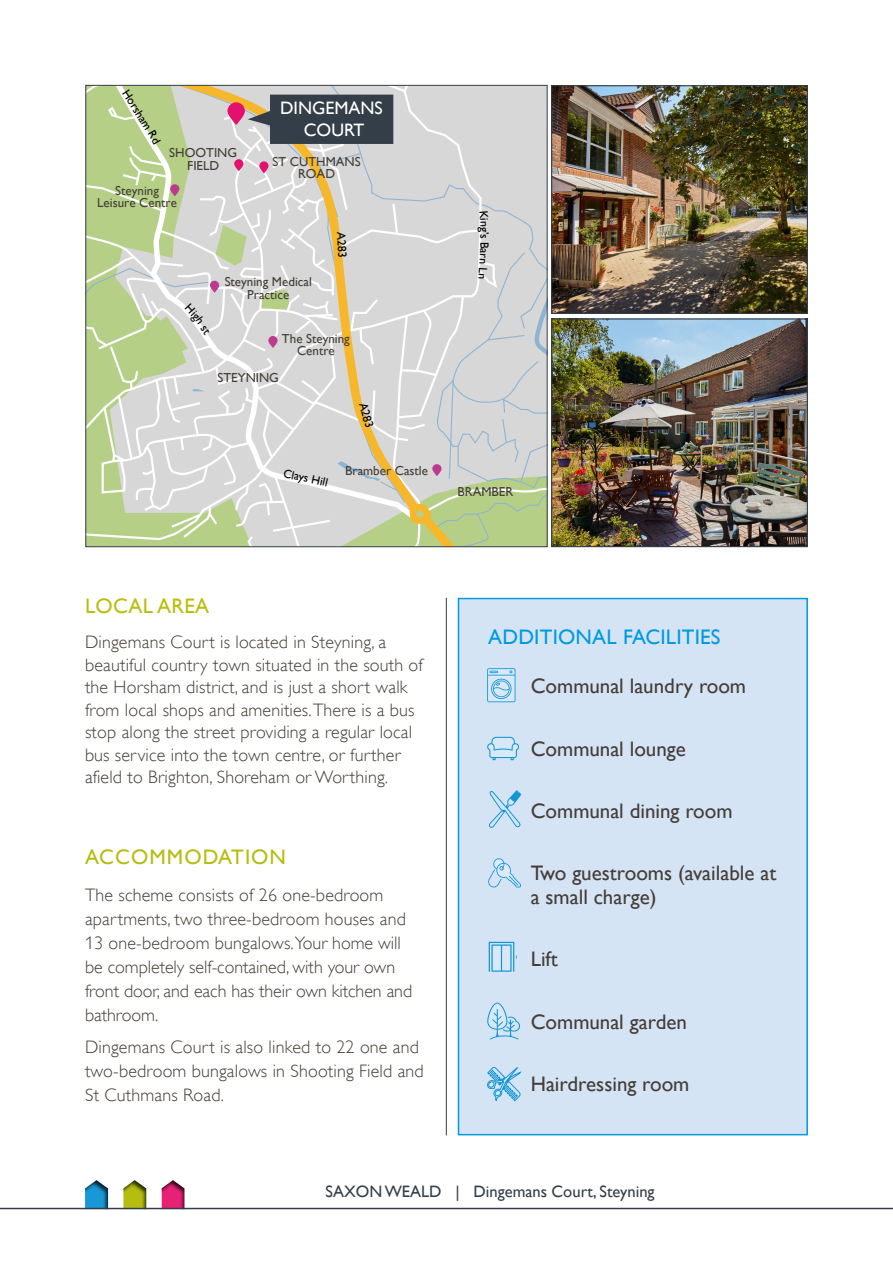
<style>
.page{position:relative;width:893px;height:1263px;background:#fff}
.page>*{position:absolute;margin:0;border:0;box-sizing:border-box;transform-origin:0 0}
.t1{font:21px/24px "Gill Alt One";color:#453d37}
.t2{font:21px "Gill Alt One";letter-spacing:.01em;color:#009ade}
.t3{font:21px "Gill Alt One";letter-spacing:.05em;color:#b4bd10}
.t4{font:21px "Gill Alt One";letter-spacing:.01em;color:#babe0c}
.t5{font:300 18px/24px "Gill Alt One";letter-spacing:.01em;color:#453d37}
.t6{font:18px/21.6px "Gill Alt One";color:#fff;text-align:center}
.t7{font:16.5px "Gill Alt One";color:#343e48}
.t8{font:13.05px/12.6px "Gill Alt One";color:#453d37;text-align:center}
.t9{font:12px "Gill Alt One";color:#000}
</style>
<div class="page">
<div style="left:148px;top:1170px;width:51px;height:42px;background:#000;opacity:.75"></div>
<div style="left:110px;top:1170px;width:51px;height:42px;background:#000;opacity:.75"></div>
<div style="left:73px;top:1170px;width:49px;height:42px;background:#000;opacity:.75"></div>
<hr style="left:0;top:1208px;width:893px;height:1px;background:#343e48">
<div style="left:458px;top:598px;width:350px;height:537px;background:#d4e4f5;border:2px solid #009ade"></div>
<img style="left:553px;top:87px;width:253px;height:225px">
<div style="left:551px;top:85px;width:257px;height:229px;border:1px solid #343e48"></div>
<img style="left:553px;top:320px;width:253px;height:225px">
<div style="left:551px;top:318px;width:257px;height:229px;border:1px solid #343e48"></div>
<hr style="left:446px;top:598px;width:1px;height:537px;background:#3c3935">
<svg style="left:488px;top:858px;width:33px;height:29px"></svg>
<svg style="left:487px;top:737px;width:32px;height:23px"></svg>
<svg style="left:487px;top:668px;width:28px;height:34px"></svg>
<svg style="left:487px;top:1002px;width:33px;height:37px"></svg>
<svg style="left:489px;top:942px;width:28px;height:30px"></svg>
<svg style="left:488px;top:790px;width:33px;height:38px"></svg>
<svg style="left:487px;top:1067px;width:34px;height:34px"></svg>
<svg style="left:86px;top:85px;width:461px;height:462px;background:#cdd1c1"></svg>
<p class="t9" style="left:139px;top:100px;width:31px;rotate:58deg">rsham</p>
<p class="t6" style="left:280px;top:97px;width:104px">DINGEMANS<br>COURT</p>
<p class="t8" style="left:169px;top:146px;width:69px">SHOOTING<br>FIELD</p>
<p class="t8" style="left:272px;top:155px;width:90px">ST CUTHMANS<br>ROAD</p>
<p class="t8" style="left:97px;top:184px;width:81px">Steyning<br>Leisure Centre</p>
<p class="t8" style="left:225px;top:275px;width:89px">Steyning Medical<br>Practice</p>
<p class="t8" style="left:282px;top:332px;width:69px">The Steyning<br>Centre</p>
<p class="t8" style="left:217px;top:371px;width:63px">STEYNING</p>
<p class="t9" style="left:491px;top:227px;width:23px;rotate:90deg">g’s B</p>
<p class="t9" style="left:492px;top:249px;width:32px;rotate:94deg">arn Ln</p>
<p class="t9" style="left:285px;top:466px;width:42px;rotate:12deg">Clays Hi</p>
<p class="t8" style="left:345px;top:464px;width:84px">Bramber Castle</p>
<p class="t8" style="left:458px;top:485px;width:57px">BRAMBER</p>
<p class="t4" style="left:85px;top:594px;width:126px">LOCAL AREA</p>
<p class="t5" style="left:85px;top:631px;width:339px;line-height:22.5px">Dingemans Court is located in Steyning, a beautiful country town situated in the south of the Horsham district, and is just a short walk from local shops and amenities. There is a bus stop along the street providing a regular local bus service into the town centre, or further afield to Brighton, Shoreham or Worthing.</p>
<p class="t3" style="left:85px;top:845px;width:202px">ACCOMMODATION</p>
<p class="t5" style="left:85px;top:882px;width:329px">The scheme consists of 26 one-bedroom apartments, two three-bedroom houses and 13 one-bedroom bungalows. Your home will be completely self-contained, with your own front door, and each has their own kitchen and bathroom.</p>
<p class="t5" style="left:85px;top:1035px;width:340px">Dingemans Court is also linked to 22 one and two-bedroom bungalows in Shooting Field and<br>St Cuthmans Road.</p>
<p class="t2" style="left:488px;top:624px;width:234px">ADDITIONAL FACILITIES</p>
<p class="t1" style="left:531px;top:674px;width:217px">Communal laundry room</p>
<p class="t1" style="left:531px;top:736px;width:157px">Communal lounge</p>
<p class="t1" style="left:531px;top:799px;width:203px">Communal dining room</p>
<p class="t1" style="left:531px;top:861px;width:247px">Two guestrooms (available at a small charge)</p>
<p class="t1" style="left:531px;top:947px;width:29px">Lift</p>
<p class="t1" style="left:531px;top:1009px;width:158px">Communal garden</p>
<p class="t1" style="left:531px;top:1072px;width:160px">Hairdressing room</p>
<p class="t7" style="left:325px;top:1182px;width:331px">SAXON WEALD | Dingemans Court, Steyning</p>
</div>
